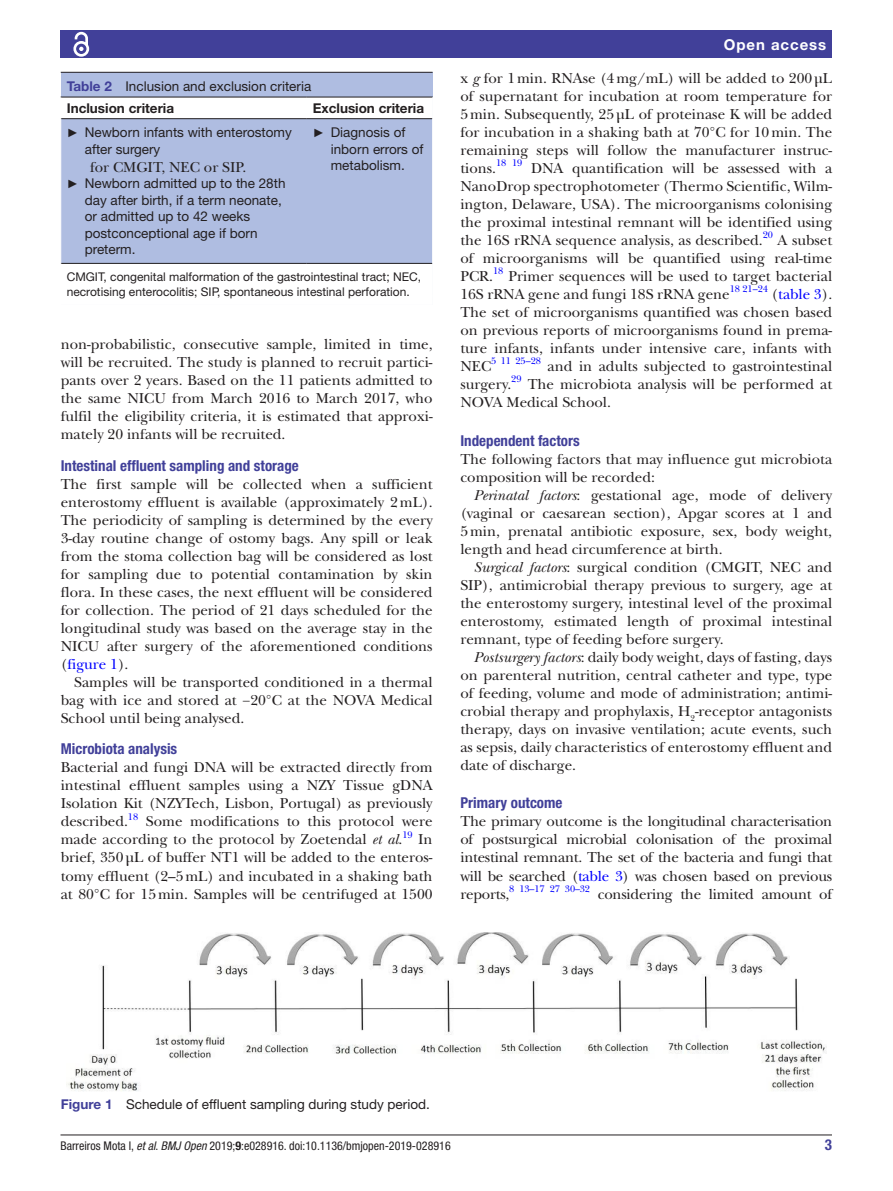
<style>
.page{position:relative;width:893px;height:1191px;background:#fff}
.page>*{position:absolute;margin:0;border:0;box-sizing:border-box;transform-origin:0 0}
.t1{font:15px/18px "New Baskerville";color:#231f20;text-align:justify}
.t2{font:700 condensed 15px "Helvetica Neue LT Std";color:#414099}
.t3{font:700 15px "Helvetica Neue LT Std";letter-spacing:.065em;color:#fff}
.t4{font:13.5px/16.5px "Helvetica Neue LT Std";color:#231f20}
.t5{font:700 13.5px "Helvetica Neue LT Std";color:#231f20}
.t6{font:12px/15px "Helvetica Neue LT Std";color:#231f20}
.t7{font:condensed 12px "Helvetica Neue LT Std";color:#231f20}
.t8{font:9.9px "New Baskerville";color:#00f}
.s1{font-weight:700;color:#414099}
.s2{font-weight:700}
.s3{font-family:"Arial";font-size:12px}
.s4{color:#00f}
.s5{font-style:italic}
.s6{font-size:15px;color:#231f20}
</style>
<div class="page">
<hr style="left:61px;top:1134px;width:771px;height:1px;background:#231f20">
<div style="left:61px;top:31px;width:771px;height:27px;background:#414099"></div>
<svg style="left:73px;top:31px;width:17px;height:26px"></svg>
<div style="left:61px;top:73px;width:372px;height:232px;background:#afbde1"></div>
<hr style="left:61px;top:72px;width:372px;height:1px;background:#231f20">
<div style="left:61px;top:98px;width:371px;height:207px;background:#fff"></div>
<svg style="left:61px;top:119px;width:371px;height:144px"></svg>
<hr style="left:61px;top:97px;width:246px;height:1px;background:#231f20">
<hr style="left:61px;top:118px;width:246px;height:1px;background:#231f20">
<hr style="left:307px;top:97px;width:126px;height:1px;background:#231f20">
<hr style="left:307px;top:118px;width:125px;height:1px;background:#231f20">
<hr style="left:307px;top:263px;width:125px;height:1px;background:#231f20">
<hr style="left:61px;top:263px;width:246px;height:1px;background:#231f20">
<svg style="left:432px;top:97px;width:1px;height:22px"></svg>
<hr style="left:432px;top:119px;width:1px;height:144px;background:#fff">
<hr style="left:432px;top:263px;width:1px;height:42px;background:#fff">
<hr style="left:67px;top:295px;width:366px;height:2px;background:#fff">
<img style="left:68px;top:932px;width:758px;height:159px">
<p class="t4" style="left:67px;top:75px;width:246px;line-height:22px"><span class="s1">Table 2</span> Inclusion and exclusion criteria<br><span class="s2">Inclusion criteria</span></p>
<p class="t5" style="left:313px;top:99px;width:113px">Exclusion criteria</p>
<p class="t4" style="left:85px;top:124px;width:209px;text-indent:-18px"><span class="s3">►</span> Newborn infants with enterostomy after surgery</p>
<p class="t1" style="left:90px;top:158px;width:158px">for CMGIT, NEC or SIP.</p>
<p class="t4" style="left:85px;top:175px;width:202px;text-indent:-18px"><span class="s3">►</span> Newborn admitted up to the 28th day after birth, if a term neonate, or admitted up to 42 weeks postconceptional age if born preterm.</p>
<p class="t4" style="left:331px;top:124px;width:94px;text-indent:-18px"><span class="s3">►</span> Diagnosis of inborn errors of metabolism.</p>
<p class="t6" style="left:67px;top:269px;width:356px">CMGIT, congenital malformation of the gastrointestinal tract; NEC, necrotising enterocolitis; SIP, spontaneous intestinal perforation.</p>
<p class="t1" style="left:61px;top:335px;width:373px">non-probabilistic, consecutive sample, limited in time, will be recruited. The study is planned to recruit partici&shy;pants over 2 years. Based on the 11 patients admitted to the same NICU from March 2016 to March 2017, who fulfil the eligibility criteria, it is estimated that approxi&shy;mately 20 infants will be recruited.</p>
<p class="t2" style="left:61px;top:456px;width:240px">Intestinal effluent sampling and storage</p>
<p class="t1" style="left:61px;top:475px;width:373px">The first sample will be collected when a sufficient enterostomy effluent is available (approximately 2mL).<br>The periodicity of sampling is determined by the every 3-day routine change of ostomy bags. Any spill or leak from the stoma collection bag will be considered as lost for sampling due to potential contamination by skin flora. In these cases, the next effluent will be considered for collection. The period of 21 days scheduled for the longitudinal study was based on the average stay in the NICU after surgery of the aforementioned conditions (<span class="s4">figure 1</span>).</p>
<p class="t1" style="left:61px;top:673px;width:373px;text-indent:14px">Samples will be transported conditioned in a thermal bag with ice and stored at −20°C at the NOVA Medical School until being analysed.</p>
<p class="t2" style="left:61px;top:740px;width:118px">Microbiota analysis</p>
<p class="t1" style="left:61px;top:758px;width:373px">Bacterial and fungi DNA will be extracted directly from intestinal effluent samples using a NZY Tissue gDNA Isolation Kit (NZYTech, Lisbon, Portugal) as previously described.</p>
<p class="t8" style="left:128px;top:810px;width:12px">18</p>
<p class="t1" style="left:61px;top:812px;width:373px;text-indent:85px">Some modifications to this protocol were made according to the protocol by Zoetendal <span class="s5">et al</span>.</p>
<p class="t8" style="left:402px;top:828px;width:12px">19</p>
<p class="t1" style="left:61px;top:830px;width:373px;text-indent:357px">In brief, 350µL of buffer NT1 will be added to the enteros&shy;tomy effluent (2–5mL) and incubated in a shaking bath at 80°C for 15min. Samples will be centrifuged at 1500</p>
<p class="t3" style="left:724px;top:35px;width:104px">Open access</p>
<p class="t1" style="left:460px;top:69px;width:373px">x <span class="s5">g</span> for 1min. RNAse (4mg/mL) will be added to 200µL of supernatant for incubation at room temperature for 5min. Subsequently, 25µL of proteinase K will be added for incubation in a shaking bath at 70°C for 10min. The remaining steps will follow the manufacturer instruc&shy;tions.<sup>18</sup> <sup>19</sup></p>
<p class="t1" style="left:460px;top:159px;width:373px;text-indent:71px">DNA quantification will be assessed with a NanoDrop spectrophotometer (Thermo Scientific, Wilm&shy;ington, Delaware, USA). The microorganisms colonising the proximal intestinal remnant will be identified using the 16S rRNA sequence analysis, as described.</p>
<p class="t8" style="left:763px;top:229px;width:12px">20</p>
<p class="t1" style="left:460px;top:231px;width:373px;text-indent:317px">A subset of microorganisms will be quantified using real-time PCR.</p>
<p class="t8" style="left:493px;top:265px;width:12px">18</p>
<p class="t1" style="left:460px;top:267px;width:373px;text-indent:48px">Primer sequences will be used to target bacterial<br>16S rRNA gene and fungi 18S rRNA gene</p>
<p class="t8" style="left:730px;top:283px;width:40px">18 21–24</p>
<p class="t1" style="left:460px;top:285px;width:373px;text-indent:311px">(<span class="s4">table 3</span>).<br>The set of microorganisms quantified was chosen based on previous reports of microorganisms found in prema&shy;ture infants, infants under intensive care, infants with NEC</p>
<p class="t8" style="left:491px;top:355px;width:51px">5 11 25–28</p>
<p class="t1" style="left:548px;top:357px;width:286px">and in adults subjected to gastrointestinal</p>
<p class="t1" style="left:460px;top:375px;width:52px">surgery.</p>
<p class="t8" style="left:511px;top:373px;width:12px">29</p>
<p class="t1" style="left:460px;top:375px;width:373px;text-indent:67px">The microbiota analysis will be performed at<br>NOVA Medical School.</p>
<p class="t2" style="left:460px;top:431px;width:121px">Independent factors</p>
<p class="t1" style="left:460px;top:450px;width:373px">The following factors that may influence gut microbiota composition will be recorded:</p>
<p class="t1" style="left:460px;top:486px;width:373px;text-indent:14px"><span class="s5">Perinatal factors</span>: gestational age, mode of delivery (vaginal or caesarean section), Apgar scores at 1 and 5min, prenatal antibiotic exposure, sex, body weight, length and head circumference at birth.</p>
<p class="t1" style="left:460px;top:558px;width:373px;text-indent:14px"><span class="s5">Surgical factors</span>: surgical condition (CMGIT, NEC and SIP), antimicrobial therapy previous to surgery, age at the enterostomy surgery, intestinal level of the proximal enterostomy, estimated length of proximal intestinal remnant, type of feeding before surgery.</p>
<p class="t1" style="left:460px;top:648px;width:373px;text-indent:14px"><span class="s5">Postsurgery factors</span>: daily body weight, days of fasting, days on parenteral nutrition, central catheter and type, type of feeding, volume and mode of administration; antimi&shy;crobial therapy and prophylaxis, H<sub>2</sub>-receptor antagonists therapy, days on invasive ventilation; acute events, such as sepsis, daily characteristics of enterostomy effluent and date of discharge.</p>
<p class="t2" style="left:460px;top:794px;width:104px">Primary outcome</p>
<p class="t1" style="left:460px;top:812px;width:373px">The primary outcome is the longitudinal characterisation of postsurgical microbial colonisation of the proximal intestinal remnant. The set of the bacteria and fungi that will be searched (<span class="s4">table 3</span>) was chosen based on previous</p>
<p class="t8" style="left:460px;top:882px;width:131px"><span class="s6">reports,</span>8 13–17 27 30–32</p>
<p class="t1" style="left:598px;top:884px;width:236px">considering the limited amount of</p>
<p class="t4" style="left:61px;top:1096px;width:371px"><span class="s1">Figure 1</span> Schedule of effluent sampling during study period.</p>
<p class="t7" style="left:61px;top:1138px;width:392px">Barreiros Mota I, <span class="s5">et al</span>. <span class="s5">BMJ Open</span> 2019;<span class="s2">9</span>:e028916. doi:10.1136/bmjopen-2019-028916</p>
<p class="t2" style="left:825px;top:1135px;width:9px">3</p>
</div>
